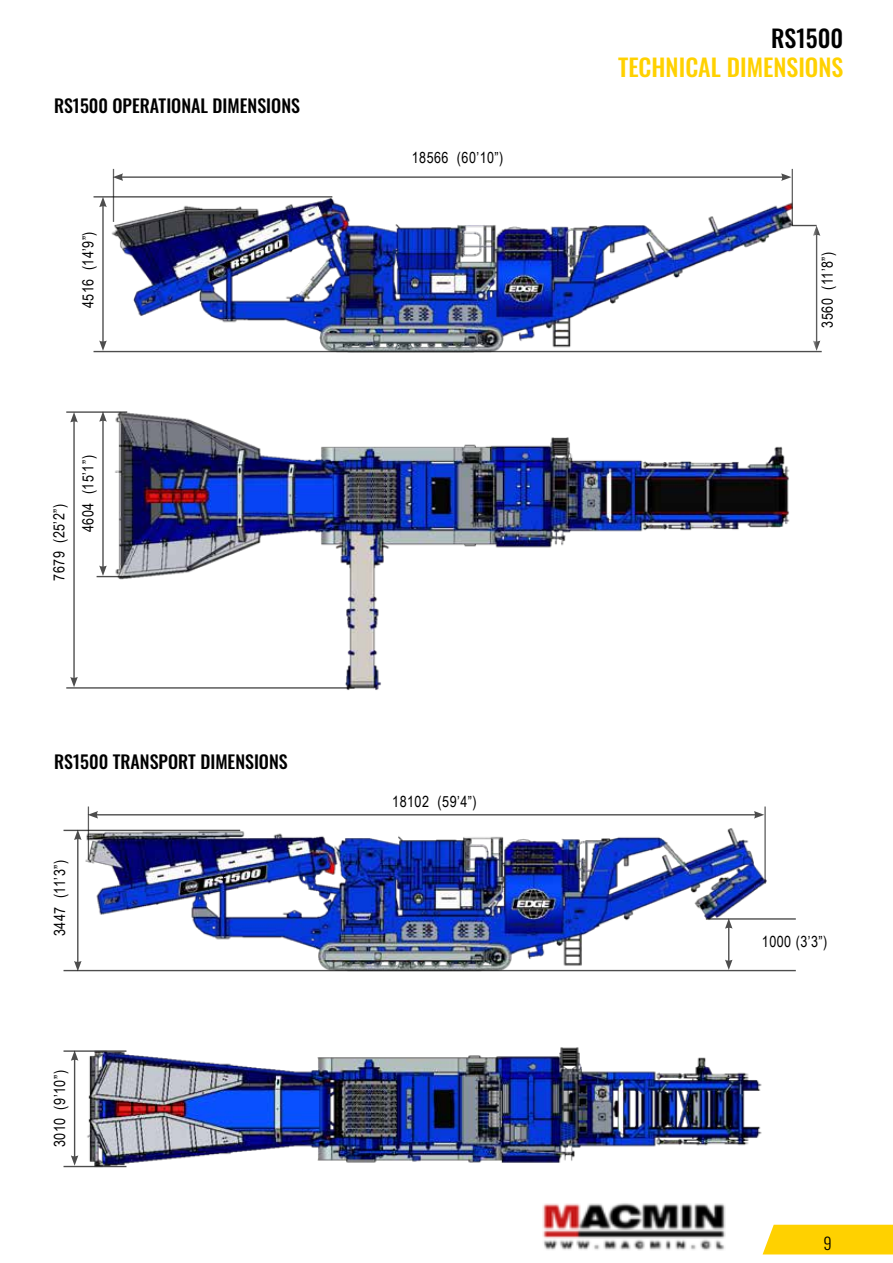
<style>
.page{position:relative;width:893px;height:1263px;background:#fff}
.page>*{position:absolute;margin:0;border:0;box-sizing:border-box;transform-origin:0 0}
.t1{font:500 24px "Oswald";color:#ffd100}
.t2{font:500 24px "Oswald";color:#000}
.t3{font:500 18px "Oswald";color:#000}
.t4{font:300 16.5px "Oswald";color:#000}
.t5{font:15.45px "Arial Narrow";letter-spacing:.03em;color:#000}
.t6{font:15.3px "Arial Narrow";letter-spacing:.03em;color:#000}
</style>
<div class="page">
<div style="left:763px;top:1225px;width:130px;height:29px;background:#ffd100"></div>
<img style="left:108px;top:198px;width:699px;height:155px">
<img style="left:108px;top:411px;width:682px;height:279px">
<hr style="left:94px;top:351px;width:728px;height:1px;background:#000">
<hr style="left:94px;top:196px;width:238px;height:2px;background:#000">
<hr style="left:102px;top:205px;width:2px;height:138px;background:#000">
<svg style="left:99px;top:197px;width:8px;height:10px"></svg>
<svg style="left:99px;top:340px;width:8px;height:11px"></svg>
<hr style="left:113px;top:169px;width:1px;height:53px;background:#000">
<hr style="left:791px;top:169px;width:2px;height:57px;background:#000">
<hr style="left:121px;top:176px;width:662px;height:2px;background:#000">
<svg style="left:781px;top:173px;width:10px;height:8px"></svg>
<svg style="left:113px;top:173px;width:10px;height:8px"></svg>
<hr style="left:816px;top:234px;width:1px;height:109px;background:#000">
<svg style="left:813px;top:340px;width:7px;height:11px"></svg>
<svg style="left:791px;top:225px;width:29px;height:11px"></svg>
<hr style="left:66px;top:411px;width:61px;height:2px;background:#000">
<hr style="left:97px;top:576px;width:33px;height:1px;background:#000">
<hr style="left:102px;top:419px;width:2px;height:149px;background:#000">
<svg style="left:99px;top:411px;width:8px;height:11px"></svg>
<svg style="left:99px;top:565px;width:8px;height:11px"></svg>
<hr style="left:66px;top:687px;width:289px;height:2px;background:#000">
<hr style="left:73px;top:420px;width:2px;height:259px;background:#000">
<svg style="left:70px;top:412px;width:8px;height:10px"></svg>
<svg style="left:70px;top:677px;width:8px;height:10px"></svg>
<img style="left:78px;top:825px;width:703px;height:147px">
<img style="left:78px;top:1047px;width:684px;height:121px">
<hr style="left:64px;top:970px;width:732px;height:1px;background:#000">
<hr style="left:64px;top:830px;width:176px;height:1px;background:#000">
<hr style="left:77px;top:838px;width:1px;height:125px;background:#000">
<svg style="left:74px;top:830px;width:8px;height:10px"></svg>
<svg style="left:74px;top:961px;width:8px;height:10px"></svg>
<hr style="left:88px;top:806px;width:1px;height:54px;background:#000">
<hr style="left:764px;top:806px;width:2px;height:77px;background:#000">
<hr style="left:96px;top:814px;width:660px;height:1px;background:#000">
<svg style="left:754px;top:811px;width:10px;height:7px"></svg>
<svg style="left:88px;top:811px;width:10px;height:7px"></svg>
<hr style="left:706px;top:918px;width:90px;height:2px;background:#000">
<hr style="left:728px;top:926px;width:1px;height:36px;background:#000">
<svg style="left:725px;top:918px;width:7px;height:11px"></svg>
<svg style="left:725px;top:959px;width:7px;height:11px"></svg>
<hr style="left:64px;top:1050px;width:62px;height:2px;background:#000">
<hr style="left:64px;top:1166px;width:62px;height:1px;background:#000">
<hr style="left:74px;top:1058px;width:1px;height:100px;background:#000">
<svg style="left:71px;top:1050px;width:7px;height:11px"></svg>
<svg style="left:71px;top:1155px;width:7px;height:11px"></svg>
<img style="left:542px;top:1203px;width:184px;height:48px">
<p class="t3" style="left:54px;top:96px;width:248px">RS1500 OPERATIONAL DIMENSIONS</p>
<p class="t6" style="left:77px;top:308px;width:78px;rotate:-90deg">4516 (14’9”)</p>
<p class="t6" style="left:48px;top:581px;width:78px;rotate:-90deg">7679 (25’2”)</p>
<p class="t6" style="left:77px;top:532px;width:78px;rotate:-90deg">4604 (15’1”)</p>
<p class="t3" style="left:54px;top:752px;width:235px">RS1500 TRANSPORT DIMENSIONS</p>
<p class="t5" style="left:48px;top:936px;width:78px;rotate:-90deg">3447 (11’3”)</p>
<p class="t5" style="left:48px;top:1147px;width:79px;rotate:-90deg">3010 (9’10”)</p>
<p class="t6" style="left:412px;top:146px;width:93px">18566 (60’10”)</p>
<p class="t5" style="left:392px;top:790px;width:86px">18102 (59’4”)</p>
<h1 class="t2" style="left:771px;top:25px;width:74px">RS1500</h1>
<h1 class="t1" style="left:618px;top:54px;width:227px">TECHNICAL DIMENSIONS</h1>
<p class="t6" style="left:816px;top:328px;width:77px;rotate:-90deg">3560 (11’8”)</p>
<p class="t5" style="left:762px;top:930px;width:67px">1000 (3’3”)</p>
<p class="t4" style="left:824px;top:1228px;width:10px">9</p>
</div>
